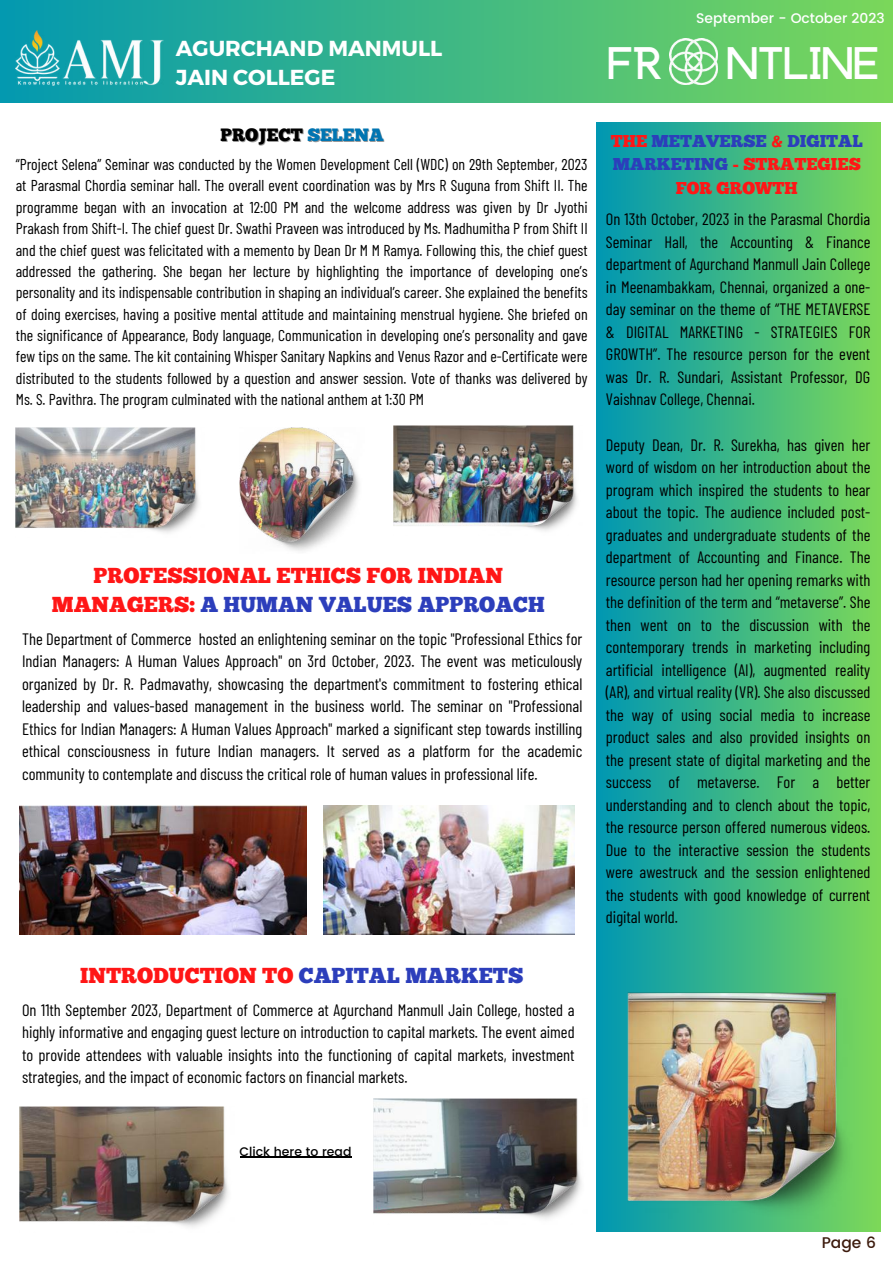
<style>
.page{position:relative;width:893px;height:1264px;background:#fff}
.page>*{position:absolute;margin:0;border:0;box-sizing:border-box;transform-origin:0 0}
.t1{font:900 35.7px "Anchorage";color:#fff}
.t2{font:700 21.75px/29.2px "Montserrat";color:#fff}
.t3{font:21.6px/29.2px "Chunk Five";color:#ff1616;text-align:center}
.t4{font:17.85px "Chunk Five";color:#000}
.t5{font:17.1px/23.7px "Chunk Five";color:#2c3ebb;text-align:center}
.t6{font:16.5px/22.5px "Barlow Condensed";color:#000;text-align:justify}
.t7{font:15.75px/21.3px "Barlow Condensed";color:#000;text-align:justify}
.t8{font:500 15.45px "Poppins";color:#3c1a0c}
.t9{font:500 13.95px "Poppins";color:#fff}
.t10{font:500 12.45px "Poppins";color:#000}
.s1{color:#0075b2}
.s2{color:#2c3ebb}
.s3{color:#ff1616}
</style>
<div class="page">
<div style="left:0;top:0;width:892px;height:102px;background:linear-gradient(to right,#0398b0,#7ad75a)"></div>
<img style="left:669px;top:38px;width:48px;height:46px">
<img style="left:16px;top:31px;width:147px;height:56px">
<div style="left:596px;top:122px;width:284px;height:1109px;background:linear-gradient(to right,#0097b2,#7cd858)"></div>
<img style="left:20px;top:805px;width:286px;height:129px">
<img style="left:323px;top:805px;width:251px;height:129px">
<img style="left:16px;top:427px;width:183px;height:106px">
<img style="left:239px;top:427px;width:120px;height:124px">
<img style="left:394px;top:425px;width:183px;height:106px">
<img style="left:20px;top:1106px;width:208px;height:121px">
<img style="left:373px;top:1098px;width:208px;height:121px">
<hr style="left:239px;top:1156px;width:112px;height:1px;background:#000">
<img style="left:628px;top:992px;width:224px;height:232px">
<h2 class="t2" style="left:176px;top:32px;width:268px">AGURCHAND MANMULL<br>JAIN COLLEGE</h2>
<p class="t4" style="left:221px;top:127px;width:165px">PROJECT <span class="s1">SELENA</span></p>
<p class="t7" style="left:16px;top:153px;width:573px">“Project Selena” Seminar was conducted by the Women Development Cell (WDC) on 29th September, 2023 at Parasmal Chordia seminar hall. The overall event coordination was by Mrs R Suguna from Shift II. The programme began with an invocation at 12:00 PM and the welcome address was given by Dr Jyothi Prakash from Shift-I. The chief guest Dr. Swathi Praveen was introduced by Ms. Madhumitha P from Shift II and the chief guest was felicitated with a memento by Dean Dr M M Ramya. Following this, the chief guest addressed the gathering. She began her lecture by highlighting the importance of developing one’s personality and its indispensable contribution in shaping an individual’s career. She explained the benefits of doing exercises, having a positive mental attitude and maintaining menstrual hygiene. She briefed on the significance of Appearance, Body language, Communication in developing one’s personality and gave few tips on the same. The kit containing Whisper Sanitary Napkins and Venus Razor and e-Certificate were distributed to the students followed by a question and answer session. Vote of thanks was delivered by Ms. S. Pavithra. The program culminated with the national anthem at 1:30 PM</p>
<h3 class="t3" style="left:52px;top:563px;width:494px">PROFESSIONAL ETHICS FOR INDIAN<br>MANAGERS: <span class="s2">A HUMAN VALUES APPROACH</span></h3>
<p class="t6" style="left:22px;top:626px;width:561px">The Department of Commerce hosted an enlightening seminar on the topic "Professional Ethics for Indian Managers: A Human Values Approach" on 3rd October, 2023. The event was meticulously organized by Dr. R. Padmavathy, showcasing the department's commitment to fostering ethical leadership and values-based management in the business world. The seminar on "Professional Ethics for Indian Managers: A Human Values Approach" marked a significant step towards instilling ethical consciousness in future Indian managers. It served as a platform for the academic community to contemplate and discuss the critical role of human values in professional life.</p>
<h3 class="t3" style="left:80px;top:963px;width:445px">INTRODUCTION TO <span class="s2">CAPITAL MARKETS</span></h3>
<p class="t6" style="left:22px;top:997px;width:554px">On 11th September 2023, Department of Commerce at Agurchand Manmull Jain College, hosted a highly informative and engaging guest lecture on introduction to capital markets. The event aimed to provide attendees with valuable insights into the functioning of capital markets, investment strategies, and the impact of economic factors on financial markets.</p>
<p class="t9" style="left:696px;top:10px;width:190px">September - October 2023</p>
<h1 class="t1" style="left:607px;top:47px;width:57px">FR</h1>
<h1 class="t1" style="left:726px;top:47px;width:154px">NTLINE</h1>
<p class="t5" style="left:611px;top:130px;width:253px"><span class="s3">THE</span> METAVERSE <span class="s3">&amp;</span> DIGITAL<br>MARKETING <span class="s3">- STRATEGIES<br>FOR GROWTH</span></p>
<p class="t6" style="left:606px;top:207px;width:266px">On 13th October, 2023 in the Parasmal Chordia Seminar Hall, the Accounting &amp; Finance department of Agurchand Manmull Jain College in Meenambakkam, Chennai, organized a one&shy;day seminar on the theme of “THE METAVERSE &amp; DIGITAL MARKETING - STRATEGIES FOR GROWTH”. The resource person for the event was Dr. R. Sundari, Assistant Professor, DG Vaishnav College, Chennai.</p>
<p class="t6" style="left:606px;top:432px;width:266px">Deputy Dean, Dr. R. Surekha, has given her word of wisdom on her introduction about the program which inspired the students to hear about the topic. The audience included post&shy;graduates and undergraduate students of the department of Accounting and Finance. The resource person had her opening remarks with the definition of the term and “metaverse”. She then went on to the discussion with the contemporary trends in marketing including artificial intelligence (AI), augmented reality (AR), and virtual reality (VR). She also discussed the way of using social media to increase product sales and also provided insights on the present state of digital marketing and the success of metaverse. For a better understanding and to clench about the topic, the resource person offered numerous videos.<br>Due to the interactive session the students were awestruck and the session enlightened the students with good knowledge of current digital world.</p>
<p class="t10" style="left:239px;top:1144px;width:113px">Click here to read</p>
<p class="t8" style="left:821px;top:1233px;width:56px">Page 6</p>
</div>
